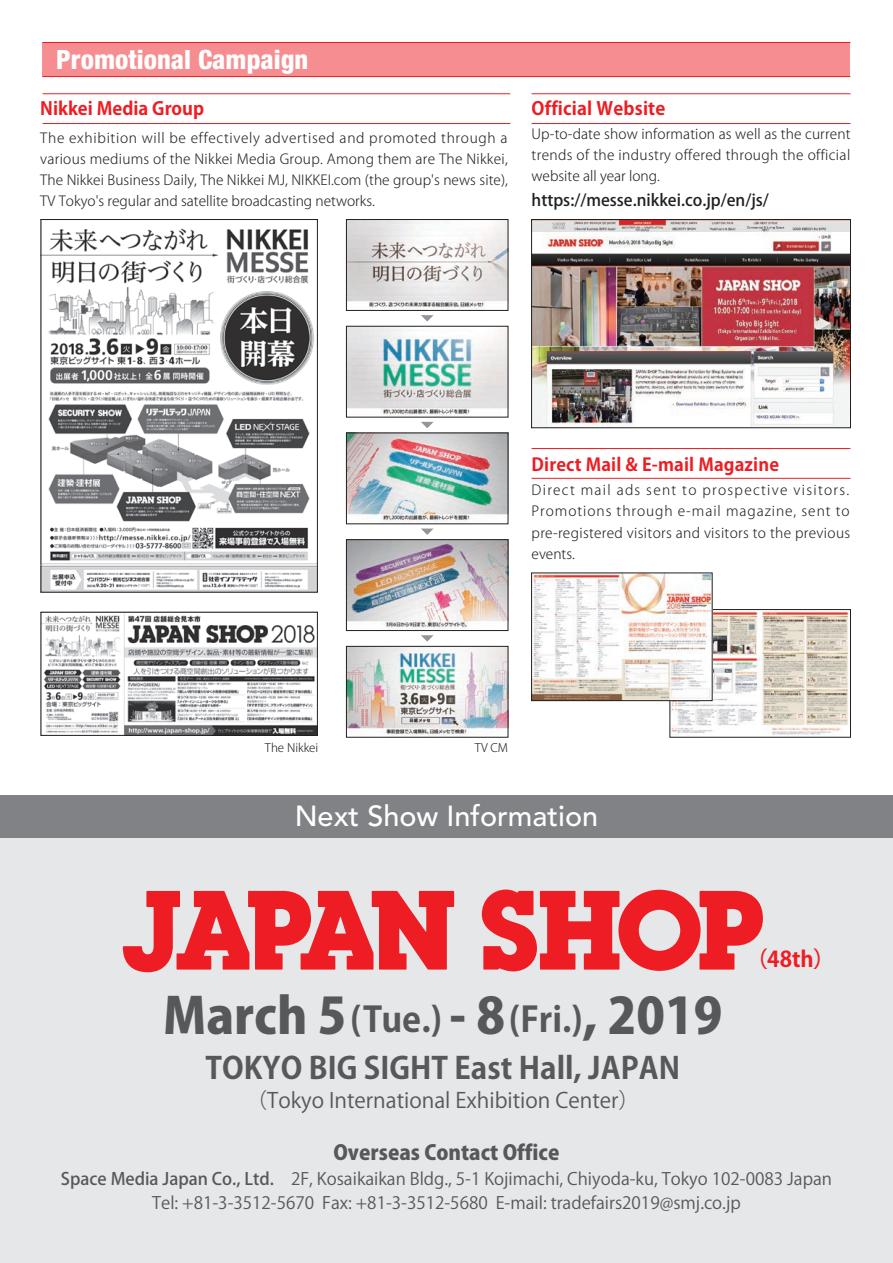
<style>
.page{position:relative;width:893px;height:1263px;background:#fff}
.page>*{position:absolute;margin:0;border:0;box-sizing:border-box;transform-origin:0 0}
.t1{font:800 49.35px "Koz Go Pro";color:#57585a}
.t2{font:700 30.15px "Koz Go Pr 6 N";color:#57585a}
.t3{font:500 28.8px "Avenir";color:#fff}
.t4{font:800 condensed 26.55px "Helvetica Neue";color:#fff}
.t5{font:700 21.75px "Koz Go Pro";color:#ee1d23}
.t6{font:21.15px "Koz Go Pr 6 N";color:#57585a}
.t7{font:800 20.4px "Koz Go Pr 6 N";color:#57585a}
.t8{font:700 18px "Koz Go Pr 6 N";letter-spacing:.005em;color:#ee1d23}
.t9{font:700 17.7px "Koz Go Pr 6 N";letter-spacing:.01em;color:#ee1d23}
.t10{font:16.95px/24.5px "Koz Go Pr 6 N";color:#57585a;text-align:center}
.t11{font:500 16.2px "Koz Go Pr 6 N";color:#231f20}
.t12{font:300 13.8px/21.3px "Koz Go Pr 6 N";letter-spacing:.025em;color:#231f20;text-align:justify}
.t13{font:300 11.7px "Koz Go Pr 6 N";color:#231f20}
.s1{font-weight:700;font-size:34.5px}
.s2{font-weight:500}
</style>
<div class="page">
<div style="left:0;top:795px;width:893px;height:468px;background:#e6e7e9"></div>
<div style="left:0;top:795px;width:893px;height:43px;background:#808285"></div>
<div style="left:43px;top:43px;width:807px;height:34px;background:#f68e91"></div>
<hr style="left:43px;top:76px;width:807px;height:1px;background:#ee1d23">
<hr style="left:43px;top:42px;width:807px;height:1px;background:#ee1d23">
<img style="left:672px;top:611px;width:177px;height:124px">
<div style="left:670px;top:609px;width:181px;height:128px;border:1px solid #231f20"></div>
<img style="left:533px;top:575px;width:177px;height:124px">
<div style="left:531px;top:573px;width:181px;height:128px;border:1px solid #231f20"></div>
<img style="left:43px;top:228px;width:273px;height:362px">
<div style="left:41px;top:219px;width:277px;height:373px;border:1px solid #231f20"></div>
<img style="left:43px;top:614px;width:273px;height:120px">
<div style="left:41px;top:612px;width:277px;height:124px;border:1px solid #231f20"></div>
<img style="left:533px;top:221px;width:316px;height:205px">
<div style="left:531px;top:219px;width:320px;height:209px;border:1px solid #231f20"></div>
<svg style="left:122px;top:890px;width:332px;height:82px"></svg>
<svg style="left:482px;top:889px;width:281px;height:82px"></svg>
<hr style="left:43px;top:93px;width:467px;height:1px;background:#ee1d23">
<hr style="left:43px;top:123px;width:467px;height:1px;background:#ee1d23">
<hr style="left:532px;top:93px;width:318px;height:1px;background:#ee1d23">
<hr style="left:532px;top:123px;width:318px;height:1px;background:#ee1d23">
<hr style="left:532px;top:448px;width:318px;height:1px;background:#ee1d23">
<hr style="left:532px;top:478px;width:318px;height:1px;background:#ee1d23">
<img style="left:348px;top:221px;width:158px;height:88px">
<div style="left:346px;top:219px;width:162px;height:92px;border:1px solid #231f20"></div>
<img style="left:348px;top:328px;width:158px;height:87px">
<div style="left:346px;top:326px;width:162px;height:91px;border:1px solid #231f20"></div>
<img style="left:348px;top:435px;width:158px;height:87px">
<img style="left:348px;top:541px;width:158px;height:88px">
<div style="left:346px;top:539px;width:162px;height:92px;border:1px solid #231f20"></div>
<img style="left:348px;top:648px;width:158px;height:87px">
<div style="left:346px;top:646px;width:162px;height:91px;border:1px solid #231f20"></div>
<svg style="left:421px;top:422px;width:13px;height:6px"></svg>
<svg style="left:421px;top:528px;width:13px;height:7px"></svg>
<svg style="left:421px;top:635px;width:13px;height:7px"></svg>
<svg style="left:421px;top:315px;width:13px;height:6px"></svg>
<h3 class="t4" style="left:56px;top:43px;width:254px">Promotional Campaign</h3>
<h3 class="t8" style="left:40px;top:98px;width:165px">Nikkei Media Group</h3>
<p class="t12" style="left:40px;top:127px;width:469px">The exhibition will be effectively advertised and promoted through a various mediums of the Nikkei Media Group. Among them are The Nikkei, The Nikkei Business Daily, The Nikkei MJ, NIKKEI.com (the group's news site), TV Tokyo's regular and satellite broadcasting networks.</p>
<h3 class="t8" style="left:532px;top:98px;width:135px">Official Website</h3>
<p class="t12" style="left:532px;top:123px;width:320px">Up-to-date show information as well as the current trends of the industry offered through the official website all year long.</p>
<p class="t11" style="left:532px;top:191px;width:239px">https://messe.nikkei.co.jp/en/js/</p>
<p class="t9" style="left:532px;top:455px;width:249px">Direct Mail &amp; E-mail Magazine</p>
<p class="t12" style="left:532px;top:480px;width:320px">Direct mail ads sent to prospective visitors.<br>Promotions through e-mail magazine, sent to pre-registered visitors and visitors to the previous events.</p>
<p class="t13" style="left:265px;top:741px;width:55px">The Nikkei</p>
<p class="t13" style="left:475px;top:741px;width:35px">TV CM</p>
<h3 class="t3" style="left:295px;top:800px;width:305px">Next Show Information</h3>
<h3 class="t5" style="left:746px;top:945px;width:90px">（48th）</h3>
<h1 class="t1" style="left:163px;top:984px;width:561px">March 5<span class="s1">(Tue.)</span> - 8<span class="s1">(Fri.)</span>, 2019</h1>
<h2 class="t2" style="left:206px;top:1051px;width:476px">TOKYO BIG SIGHT East Hall, JAPAN</h2>
<h3 class="t6" style="left:246px;top:1088px;width:395px">（Tokyo International Exhibition Center）</h3>
<h3 class="t7" style="left:333px;top:1141px;width:228px">Overseas Contact Office</h3>
<p class="t10" style="left:61px;top:1167px;width:773px"><span class="s2">Space Media Japan Co., Ltd.</span> 2F, Kosaikaikan Bldg., 5-1 Kojimachi, Chiyoda-ku, Tokyo 102-0083 Japan<br>Tel: +81-3-3512-5670 Fax: +81-3-3512-5680 E-mail: tradefairs2019@smj.co.jp</p>
</div>
